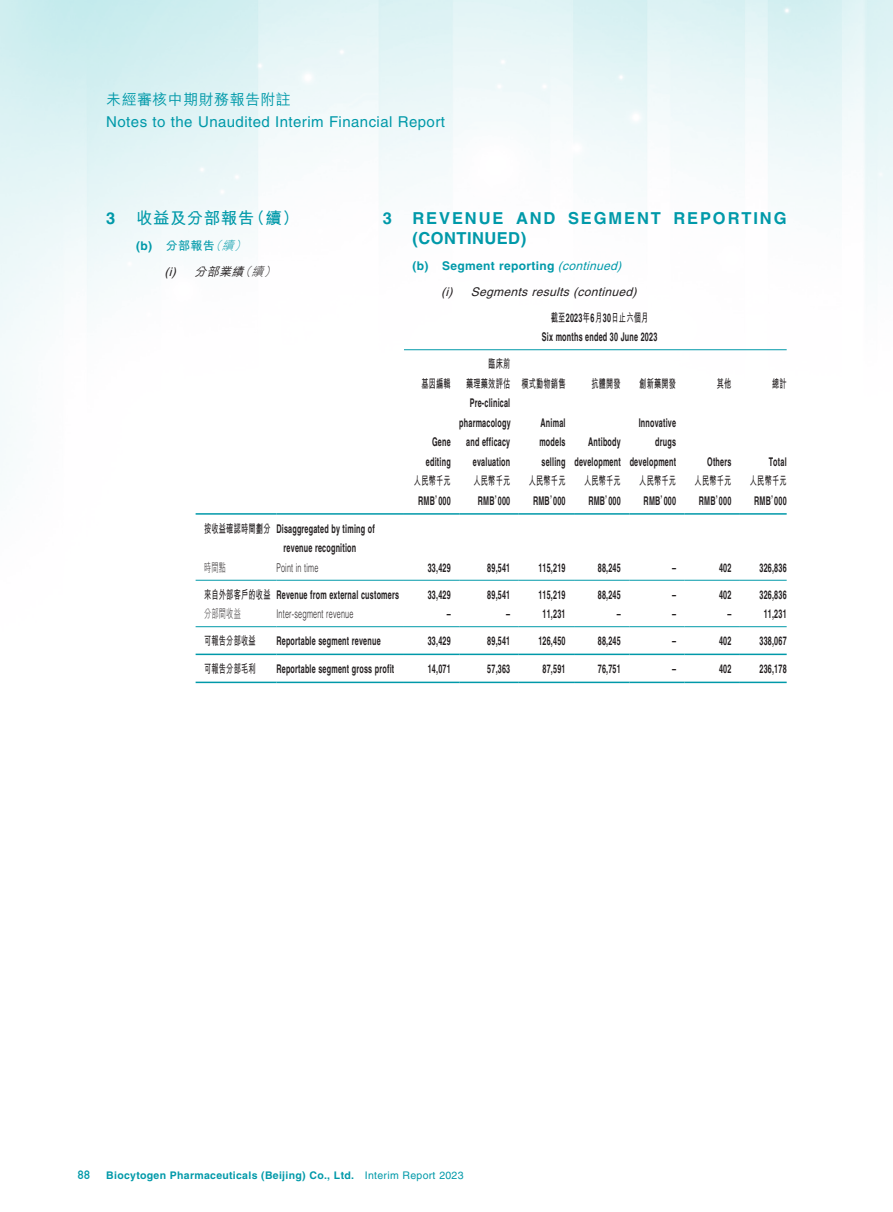
<style>
.page{position:relative;width:893px;height:1212px;background:#fff}
.page>*{position:absolute;margin:0;border:0;box-sizing:border-box;transform-origin:0 0}
.t1{font:700 16.5px/19.5px "Helvetica LT Std";letter-spacing:.115em;color:#0099a9}
.t2{font:700 16.5px "M Hei HK";letter-spacing:.03em;color:#0099a9}
.t3{font:15px "Helvetica LT Std";letter-spacing:.03em;color:#0099a9}
.t4{font:500 15px "M Hei HK";letter-spacing:.03em;color:#0099a9}
.t5{font:700 12px/19.5px "Helvetica LT Std";letter-spacing:.03em;color:#231f20;text-align:right;scale:.6 1}
.t6{font:700 12px/19.5px "M Hei HK";letter-spacing:.03em;color:#231f20;scale:.6 1}
.t7{font:italic 12px/25.8px "Helvetica LT Std";color:#231f20}
.t8{font:300 12px "Helvetica LT Std";letter-spacing:.03em;color:#231f20;scale:.6 1}
.t9{font:700 12px/25.8px "M Hei HK";color:#0099a9}
.t10{font:300 12px "M Hei HK";letter-spacing:.03em;color:#231f20;scale:.6 1}
.t11{font:12px "DIN Mittelschrift Std";color:#0099a9}
.t12{font:700 10.5px "Helvetica LT Std";letter-spacing:.03em;color:#0099a9}
.s1{font-family:"Helvetica LT Std"}
.s2{font-weight:300;font-style:italic}
.s3{font-family:"Helvetica LT Std";font-weight:400;font-style:italic;color:#231f20}
.s4{font-weight:500;font-style:italic;color:#231f20}
.s5{font-weight:300;font-style:italic;color:#231f20}
.s6{font-weight:700;font-style:normal;color:#0099a9}
.s7{color:#0099a9}
.s8{font-family:"M Hei HK"}
.s9{font-weight:400}
</style>
<div class="page">
<hr style="left:404px;top:349px;width:383px;height:1px;background:#0099a9">
<hr style="left:196px;top:513px;width:80px;height:2px;background:#0099a9">
<hr style="left:276px;top:513px;width:128px;height:2px;background:#0099a9">
<hr style="left:404px;top:513px;width:55px;height:2px;background:#0099a9">
<hr style="left:459px;top:513px;width:60px;height:2px;background:#0099a9">
<hr style="left:519px;top:513px;width:55px;height:2px;background:#0099a9">
<hr style="left:574px;top:513px;width:55px;height:2px;background:#0099a9">
<hr style="left:629px;top:513px;width:56px;height:2px;background:#0099a9">
<hr style="left:685px;top:513px;width:55px;height:2px;background:#0099a9">
<hr style="left:740px;top:513px;width:47px;height:2px;background:#0099a9">
<hr style="left:196px;top:580px;width:80px;height:1px;background:#0099a9">
<hr style="left:276px;top:580px;width:128px;height:1px;background:#0099a9">
<hr style="left:404px;top:580px;width:55px;height:1px;background:#0099a9">
<hr style="left:459px;top:580px;width:60px;height:1px;background:#0099a9">
<hr style="left:519px;top:580px;width:55px;height:1px;background:#0099a9">
<hr style="left:574px;top:580px;width:55px;height:1px;background:#0099a9">
<hr style="left:629px;top:580px;width:56px;height:1px;background:#0099a9">
<hr style="left:685px;top:580px;width:55px;height:1px;background:#0099a9">
<hr style="left:740px;top:580px;width:47px;height:1px;background:#0099a9">
<hr style="left:196px;top:626px;width:80px;height:1px;background:#0099a9">
<hr style="left:276px;top:626px;width:128px;height:1px;background:#0099a9">
<hr style="left:404px;top:626px;width:55px;height:1px;background:#0099a9">
<hr style="left:459px;top:626px;width:60px;height:1px;background:#0099a9">
<hr style="left:519px;top:626px;width:55px;height:1px;background:#0099a9">
<hr style="left:574px;top:626px;width:55px;height:1px;background:#0099a9">
<hr style="left:629px;top:626px;width:56px;height:1px;background:#0099a9">
<hr style="left:685px;top:626px;width:55px;height:1px;background:#0099a9">
<hr style="left:740px;top:626px;width:47px;height:1px;background:#0099a9">
<hr style="left:196px;top:654px;width:80px;height:1px;background:#0099a9">
<hr style="left:276px;top:654px;width:128px;height:1px;background:#0099a9">
<hr style="left:404px;top:654px;width:55px;height:1px;background:#0099a9">
<hr style="left:459px;top:654px;width:60px;height:1px;background:#0099a9">
<hr style="left:519px;top:654px;width:55px;height:1px;background:#0099a9">
<hr style="left:574px;top:654px;width:55px;height:1px;background:#0099a9">
<hr style="left:629px;top:654px;width:56px;height:1px;background:#0099a9">
<hr style="left:685px;top:654px;width:55px;height:1px;background:#0099a9">
<hr style="left:740px;top:654px;width:47px;height:1px;background:#0099a9">
<hr style="left:196px;top:682px;width:80px;height:1px;background:#0099a9">
<hr style="left:276px;top:682px;width:128px;height:1px;background:#0099a9">
<hr style="left:404px;top:682px;width:55px;height:1px;background:#0099a9">
<hr style="left:459px;top:682px;width:60px;height:1px;background:#0099a9">
<hr style="left:519px;top:682px;width:55px;height:1px;background:#0099a9">
<hr style="left:574px;top:682px;width:55px;height:1px;background:#0099a9">
<hr style="left:629px;top:682px;width:56px;height:1px;background:#0099a9">
<hr style="left:685px;top:682px;width:55px;height:1px;background:#0099a9">
<hr style="left:740px;top:682px;width:47px;height:1px;background:#0099a9">
<p class="t4" style="left:106px;top:88px;width:186px">未經審核中期財務報告附註</p>
<p class="t3" style="left:106px;top:113px;width:340px">Notes to the Unaudited Interim Financial Report</p>
<h1 class="t2" style="left:106px;top:206px;width:194px"><span class="s1">3</span> 收益及分部報告（續）</h1>
<p class="t9" style="left:165px;top:232px;width:116px;text-indent:-29px"><span class="s1">(b)</span> 分部報告<span class="s2">（續）<br></span><span class="s3">(i)</span> <span class="s4">分部業績</span><span class="s5">（續）</span></p>
<h1 class="t1" style="left:412px;top:209px;width:376px;text-indent:-30px">3 REVENUE AND SEGMENT REPORTING (CONTINUED)</h1>
<p class="t7" style="left:441px;top:253px;width:201px;text-indent:-29px"><span class="s6">(b) Segment reporting</span> <span class="s7">(continued) </span>(i) Segments results (continued)</p>
<p class="t6" style="left:551px;top:307px;width:164px">截至<span class="s1">2023</span>年<span class="s1">6</span>月<span class="s1">30</span>日止六個月</p>
<p class="t5" style="left:542px;top:327px;width:194px">Six months ended 30 June 2023</p>
<p class="t6" style="left:421px;top:372px;width:51px">基因編輯</p>
<p class="t6" style="left:466px;top:353px;width:167px;text-indent:22px">臨床前<br>藥理藥效評估 模式動物銷售</p>
<p class="t6" style="left:591px;top:372px;width:51px">抗體開發</p>
<p class="t6" style="left:639px;top:372px;width:63px">創新藥開發</p>
<p class="t6" style="left:717px;top:372px;width:26px">其他</p>
<p class="t6" style="left:772px;top:372px;width:26px">總計</p>
<p class="t5" style="left:426px;top:432px;width:43px;text-align:center">Gene editing</p>
<p class="t5" style="left:459px;top:393px;width:87px">Pre-clinical pharmacology and efficacy evaluation</p>
<p class="t5" style="left:539px;top:412px;width:45px;text-align:justify">Animal models selling</p>
<p class="t5" style="left:574px;top:432px;width:79px">Antibody development</p>
<p class="t5" style="left:630px;top:412px;width:79px">Innovative drugs development</p>
<p class="t5" style="left:707px;top:451px;width:42px">Others</p>
<p class="t5" style="left:769px;top:451px;width:32px">Total</p>
<p class="t6" style="left:414px;top:470px;width:63px">人民幣千元</p>
<p class="t6" style="left:473px;top:470px;width:63px">人民幣千元</p>
<p class="t6" style="left:529px;top:470px;width:63px">人民幣千元</p>
<p class="t6" style="left:584px;top:470px;width:63px">人民幣千元</p>
<p class="t6" style="left:639px;top:470px;width:63px">人民幣千元</p>
<p class="t6" style="left:695px;top:470px;width:63px">人民幣千元</p>
<p class="t6" style="left:750px;top:470px;width:63px">人民幣千元</p>
<p class="t5" style="left:418px;top:490px;width:56px">RMB’ 000</p>
<p class="t5" style="left:478px;top:490px;width:56px">RMB’ 000</p>
<p class="t5" style="left:533px;top:490px;width:56px">RMB’ 000</p>
<p class="t5" style="left:588px;top:490px;width:56px">RMB’ 000</p>
<p class="t5" style="left:644px;top:490px;width:56px">RMB’ 000</p>
<p class="t5" style="left:699px;top:490px;width:56px">RMB’ 000</p>
<p class="t5" style="left:754px;top:490px;width:56px">RMB’ 000</p>
<p class="t5" style="left:284px;top:518px;width:154px;text-align:left;text-indent:-80px"><span class="s8">按收益確認時間劃分</span> Disaggregated by timing of revenue recognition</p>
<p class="t10" style="left:204px;top:561px;width:38px">時間點</p>
<p class="t8" style="left:276px;top:560px;width:72px">Point in time</p>
<p class="t5" style="left:428px;top:557px;width:40px">33,429</p>
<p class="t5" style="left:487px;top:557px;width:40px">89,541</p>
<p class="t5" style="left:538px;top:557px;width:47px">115,219</p>
<p class="t5" style="left:598px;top:557px;width:40px">88,245</p>
<p class="t5" style="left:672px;top:557px;width:8px">–</p>
<p class="t5" style="left:719px;top:557px;width:22px">402</p>
<p class="t5" style="left:759px;top:557px;width:47px">326,836</p>
<p class="t5" style="left:204px;top:584px;width:326px"><span class="s8">來自外部客戶的收益</span> Revenue from external customers</p>
<p class="t5" style="left:428px;top:584px;width:40px">33,429</p>
<p class="t5" style="left:487px;top:584px;width:40px">89,541</p>
<p class="t5" style="left:538px;top:584px;width:47px">115,219</p>
<p class="t5" style="left:598px;top:584px;width:40px">88,245</p>
<p class="t5" style="left:672px;top:584px;width:8px">–</p>
<p class="t5" style="left:719px;top:584px;width:22px">402</p>
<p class="t5" style="left:759px;top:584px;width:47px">326,836</p>
<p class="t10" style="left:204px;top:607px;width:63px">分部間收益</p>
<p class="t8" style="left:276px;top:606px;width:130px">Inter-segment revenue</p>
<p class="t5" style="left:447px;top:604px;width:8px">–</p>
<p class="t5" style="left:506px;top:604px;width:8px">–</p>
<p class="t5" style="left:542px;top:604px;width:40px">11,231</p>
<p class="t5" style="left:617px;top:604px;width:8px">–</p>
<p class="t5" style="left:672px;top:604px;width:8px">–</p>
<p class="t5" style="left:727px;top:604px;width:8px">–</p>
<p class="t5" style="left:764px;top:604px;width:40px">11,231</p>
<p class="t6" style="left:204px;top:630px;width:88px">可報告分部收益</p>
<p class="t5" style="left:276px;top:631px;width:175px">Reportable segment revenue</p>
<p class="t5" style="left:428px;top:631px;width:40px">33,429</p>
<p class="t5" style="left:487px;top:631px;width:40px">89,541</p>
<p class="t5" style="left:538px;top:631px;width:47px">126,450</p>
<p class="t5" style="left:598px;top:631px;width:40px">88,245</p>
<p class="t5" style="left:672px;top:631px;width:8px">–</p>
<p class="t5" style="left:719px;top:631px;width:22px">402</p>
<p class="t5" style="left:759px;top:631px;width:47px">338,067</p>
<p class="t6" style="left:204px;top:658px;width:88px">可報告分部毛利</p>
<p class="t5" style="left:276px;top:659px;width:198px">Reportable segment gross profit</p>
<p class="t5" style="left:428px;top:659px;width:40px">14,071</p>
<p class="t5" style="left:487px;top:659px;width:40px">57,363</p>
<p class="t5" style="left:542px;top:659px;width:40px">87,591</p>
<p class="t5" style="left:598px;top:659px;width:40px">76,751</p>
<p class="t5" style="left:672px;top:659px;width:8px">–</p>
<p class="t5" style="left:719px;top:659px;width:22px">402</p>
<p class="t5" style="left:759px;top:659px;width:47px">236,178</p>
<p class="t11" style="left:78px;top:1167px;width:13px">88</p>
<p class="t12" style="left:106px;top:1169px;width:359px">Biocytogen Pharmaceuticals (Beijing) Co., Ltd. <span class="s9">Interim Report 2023</span></p>
</div>
